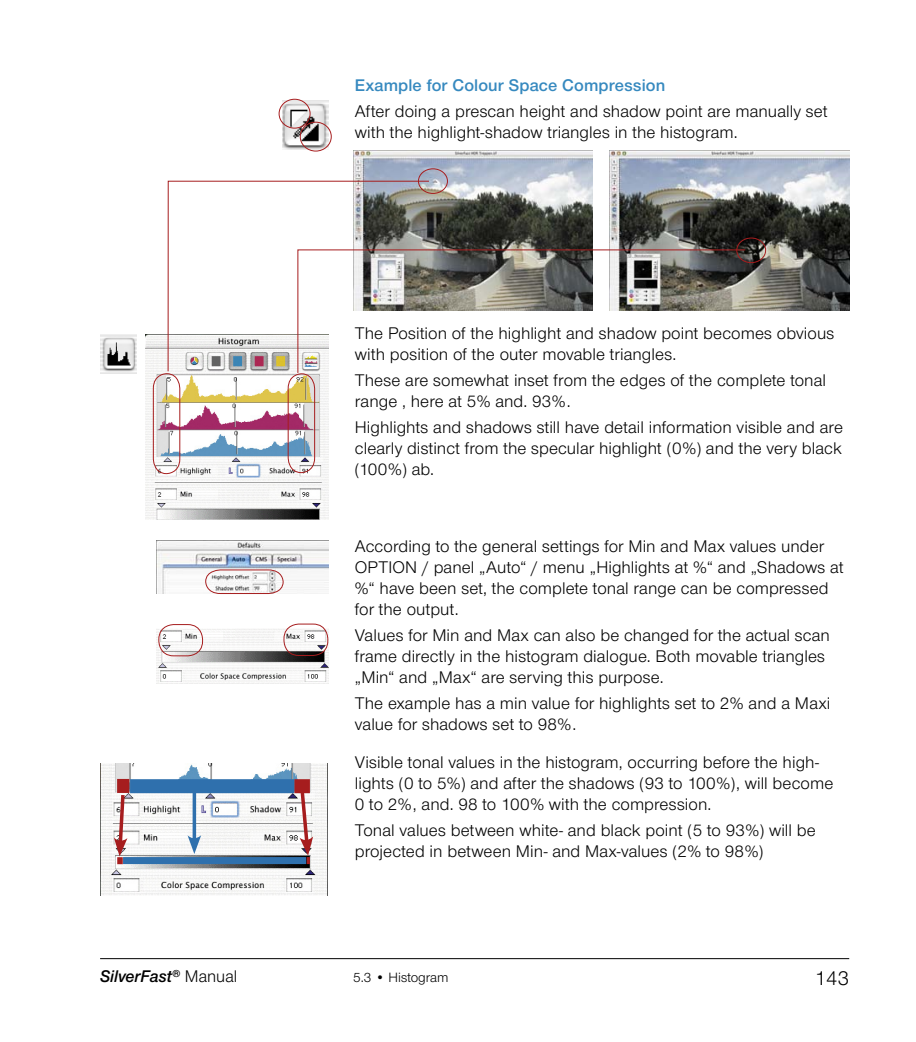
<style>
.page{position:relative;width:916px;height:1042px;background:#fff}
.page>*{position:absolute;margin:0;border:0;box-sizing:border-box;transform-origin:0 0}
.t1{font:21px "Nimbus Sans Novus T";color:#000}
.t2{font:17.5px/21px "Nimbus Sans Novus T";letter-spacing:.005em;color:#000}
.t3{font:600 17.5px "Nimbus Sans Novus T";letter-spacing:.005em;color:#3689bf}
.t4{font:italic 600 17.5px "Nimbus Sans Novus T";color:#000}
.t5{font:14px "Nimbus Sans Novus T";color:#000}
.s1{font-weight:400;font-style:normal}
</style>
<div class="page">
<hr style="left:100px;top:958px;width:749px;height:1px;background:#000">
<img style="left:353px;top:150px;width:239px;height:99px">
<div style="left:418px;top:168px;width:30px;height:26px;border:1px solid #a61d1e;border-radius:50%"></div>
<img style="left:610px;top:150px;width:239px;height:160px">
<div style="left:736px;top:237px;width:30px;height:26px;border:1px solid #a61d1e;border-radius:50%"></div>
<img style="left:146px;top:334px;width:182px;height:186px">
<svg style="left:152px;top:373px;width:29px;height:101px"></svg>
<svg style="left:287px;top:373px;width:28px;height:100px"></svg>
<svg style="left:167px;top:180px;width:263px;height:192px"></svg>
<svg style="left:297px;top:249px;width:449px;height:125px"></svg>
<img style="left:157px;top:629px;width:171px;height:54px">
<div style="left:158px;top:624px;width:45px;height:32px;border:1px solid #a61d1e;border-radius:15px"></div>
<div style="left:284px;top:623px;width:44px;height:33px;border:1px solid #a61d1e;border-radius:15px"></div>
<img style="left:157px;top:540px;width:171px;height:53px">
<svg style="left:205px;top:569px;width:79px;height:25px"></svg>
<img style="left:283px;top:101px;width:45px;height:49px">
<img style="left:100px;top:335px;width:36px;height:39px">
<div style="left:279px;top:99px;width:32px;height:30px;border:1px solid #a61d1e;border-radius:50%"></div>
<div style="left:300px;top:122px;width:32px;height:29px;border:1px solid #a61d1e;border-radius:50%"></div>
<img style="left:100px;top:764px;width:228px;height:131px">
<div style="left:117px;top:779px;width:12px;height:14px;background:#a61d1e"></div>
<div style="left:117px;top:857px;width:6px;height:7px;background:#a61d1e"></div>
<div style="left:123px;top:857px;width:183px;height:7px;background:#2f70ad"></div>
<div style="left:130px;top:779px;width:164px;height:14px;background:#2f70ad"></div>
<div style="left:294px;top:779px;width:16px;height:14px;background:#a61d1e"></div>
<svg style="left:114px;top:791px;width:13px;height:65px"></svg>
<hr style="left:193px;top:788px;width:3px;height:54px;background:#2f70ad">
<svg style="left:188px;top:835px;width:13px;height:19px"></svg>
<svg style="left:299px;top:788px;width:14px;height:76px"></svg>
<p class="t3" style="left:355px;top:75px;width:312px">Example for Colour Space Compression</p>
<p class="t2" style="left:355px;top:100px;width:474px">After doing a prescan height and shadow point are manually set with the highlight-shadow triangles in the histogram.</p>
<p class="t2" style="left:355px;top:323px;width:481px">The Position of the highlight and shadow point becomes obvious with position of the outer movable triangles.</p>
<p class="t2" style="left:355px;top:370px;width:473px">These are somewhat inset from the edges of the complete tonal range , here at 5% and. 93%.</p>
<p class="t2" style="left:355px;top:417px;width:489px;text-align:justify">Highlights and shadows still have detail information visible and are clearly distinct from the specular highlight (0%) and the very black (100%) ab.</p>
<p class="t2" style="left:355px;top:535px;width:490px">According to the general settings for Min and Max values under OPTION / panel „Auto“ / menu „Highlights at %“ and „Shadows at %“ have been set, the complete tonal range can be compressed for the output.</p>
<p class="t2" style="left:355px;top:624px;width:477px">Values for Min and Max can also be changed for the actual scan frame directly in the histogram dialogue. Both movable triangles „Min“ and „Max“ are serving this purpose.</p>
<p class="t2" style="left:355px;top:692px;width:477px">The example has a min value for highlights set to 2% and a Maxi value for shadows set to 98%.</p>
<p class="t2" style="left:355px;top:751px;width:480px">Visible tonal values in the histogram, occurring before the high&shy;lights (0 to 5%) and after the shadows (93 to 100%), will become<br>0 to 2%, and. 98 to 100% with the compression.</p>
<p class="t2" style="left:355px;top:819px;width:462px">Tonal values between white- and black point (5 to 93%) will be projected in between Min- and Max-values (2% to 98%)</p>
<p class="t4" style="left:100px;top:966px;width:139px">SilverFast<sup>®</sup> <span class="s1">Manual</span></p>
<p class="t1" style="left:815px;top:965px;width:34px">143</p>
<p class="t5" style="left:353px;top:969px;width:97px">5.3 • Histogram</p>
</div>
